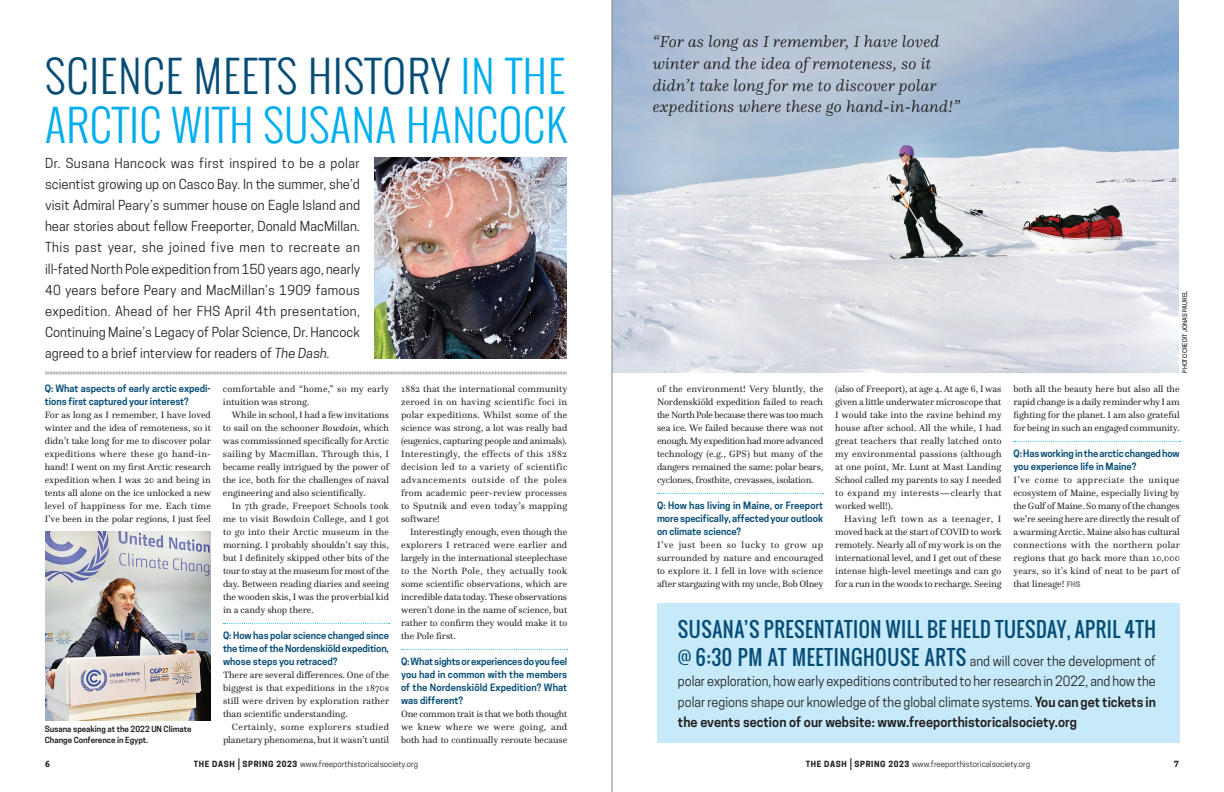
<style>
.page{position:relative;width:1224px;height:792px;background:#fff}
.page>*{position:absolute;margin:0;border:0;box-sizing:border-box;transform-origin:0 0}
.t1{font:300 43.8px/48.8px "Oswald";letter-spacing:.02em;color:#00aeef}
.t2{font:20.2px "Oswald";letter-spacing:.025em;color:#064d76;scale:.96 1}
.t3{font:italic 300 16.6px/21.7px "Questa";letter-spacing:.01em;color:#231f20}
.t4{font:13.2px/20.5px "Cooper Hewitt";letter-spacing:.005em;color:#231f20;text-align:justify;scale:.96 1}
.t5{font:13px/21.2px "Cooper Hewitt";letter-spacing:.005em;color:#231f20;text-align:justify}
.t6{font:9.5px/13px "Questa";color:#231f20;text-align:justify}
.t7{font:600 9.5px/13px "Cooper Hewitt";color:#064d76;text-align:justify}
.t8{font:9.5px/13px "Questa";letter-spacing:.02em;color:#231f20}
.t9{font:8px "Cooper Hewitt";color:#231f20}
.t10{font:600 8px/11.5px "Cooper Hewitt";color:#231f20}
.t11{font:700 8px "Cooper Hewitt";color:#231f20}
.t12{font:500 6px "Cooper Hewitt";letter-spacing:.01em;color:#231f20}
.s1{color:#064d76}
.s2{font-style:italic}
.s3{font-family:"Cooper Hewitt";font-weight:700;font-size:7.5px;color:#808285}
.s4{font-family:"Oswald";font-weight:300;font-size:20.2px;color:#064d76}
.s5{font-family:"Oswald";font-size:20.2px;color:#064d76}
.s6{font-weight:600}
.s7{font-weight:700}
.s8{font-size:15px}
</style>
<div class="page">
<svg style="left:224px;top:623px;width:166px;height:1px"></svg>
<svg style="left:402px;top:649px;width:166px;height:1px"></svg>
<img style="left:613px;top:0;width:566px;height:373px">
<img style="left:45px;top:532px;width:166px;height:188px">
<img style="left:374px;top:158px;width:192px;height:200px">
<svg style="left:45px;top:371px;width:522px;height:4px;background:#d3d3d5"></svg>
<svg style="left:658px;top:493px;width:166px;height:1px"></svg>
<svg style="left:1014px;top:441px;width:166px;height:1px"></svg>
<div style="left:657px;top:604px;width:523px;height:139px;background:#c6eafa"></div>
<hr style="left:612px;top:0;width:1px;height:792px;background:#808285">
<h1 class="t1" style="left:45px;top:51px;width:523px"><span class="s1">SCIENCE MEETS HISTORY</span> IN THE<br>ARCTIC WITH SUSANA HANCOCK</h1>
<p class="t5" style="left:45px;top:152px;width:317px">Dr. Susana Hancock was first inspired to be a polar scientist growing up on Casco Bay. In the summer, she’d visit Admiral Peary’s summer house on Eagle Island and hear stories about fellow Freeporter, Donald MacMillan.<br>This past year, she joined five men to recreate an ill-fated North Pole expedition from 150 years ago, nearly 40 years before Peary and MacMillan’s 1909 famous expedition. Ahead of her FHS April 4th presentation, Continuing Maine’s Legacy of Polar Science, Dr. Hancock agreed to a brief interview for readers of <span class="s2">The Dash.</span></p>
<p class="t7" style="left:45px;top:382px;width:168px">Q: What aspects of early arctic expedi&shy;tions first captured your interest?</p>
<p class="t6" style="left:45px;top:408px;width:168px">For as long as I remember, I have loved winter and the idea of remoteness, so it didn’t take long for me to discover polar expeditions where these go hand-in&shy;hand! I went on my first Arctic research expedition when I was 20 and being in tents all alone on the ice unlocked a new level of happiness for me. Each time I’ve been in the polar regions, I just feel</p>
<p class="t10" style="left:45px;top:723px;width:148px">Susana speaking at the 2022 UN Climate<br>Change Conference in Egypt.</p>
<p class="t8" style="left:223px;top:382px;width:168px">comfortable and “home,” so my early intuition was strong.</p>
<p class="t6" style="left:223px;top:408px;width:168px;text-indent:9px">While in school, I had a few invitations to sail on the schooner <span class="s2">Bowdoin</span>, which was commissioned specifically for Arctic sailing by Macmillan. Through this, I became really intrigued by the power of the ice, both for the challenges of naval engineering and also scientifically.</p>
<p class="t6" style="left:223px;top:499px;width:168px;text-indent:9px">In 7th grade, Freeport Schools took me to visit Bowdoin College, and I got to go into their Arctic museum in the morning. I probably shouldn’t say this, but I definitely skipped other bits of the tour to stay at the museum for most of the day. Between reading diaries and seeing the wooden skis, I was the proverbial kid in a candy shop there.</p>
<p class="t7" style="left:223px;top:629px;width:168px">Q: How has polar science changed since the time of the Nordenskiöld expedition, whose steps you retraced?</p>
<p class="t6" style="left:223px;top:668px;width:168px">There are several differences. One of the biggest is that expeditions in the 1870s still were driven by exploration rather than scientific understanding.</p>
<p class="t6" style="left:223px;top:720px;width:168px;text-align:right">Certainly, some explorers studied planetary phenomena, but it wasn’t until</p>
<p class="t6" style="left:401px;top:382px;width:168px">1882 that the international community zeroed in on having scientific foci in polar expeditions. Whilst some of the science was strong, a lot was really bad (eugenics, capturing people and animals).<br>Interestingly, the effects of this 1882 decision led to a variety of scientific advancements outside of the poles from academic peer-review processes to Sputnik and even today’s mapping software!</p>
<p class="t6" style="left:401px;top:525px;width:168px;text-indent:9px">Interestingly enough, even though the explorers I retraced were earlier and largely in the international steeplechase to the North Pole, they actually took some scientific observations, which are incredible data today. These observations weren’t done in the name of science, but rather to confirm they would make it to the Pole first.</p>
<p class="t7" style="left:401px;top:655px;width:168px">Q: What sights or experiences do you feel you had in common with the members of the Nordenskiöld Expedition? What was different?</p>
<p class="t6" style="left:401px;top:707px;width:168px">One common trait is that we both thought we knew where we were going, and both had to continually reroute because</p>
<h3 class="t3" style="left:653px;top:31px;width:309px">“For as long as I remember, I have loved winter and the idea of remoteness, so it didn’t take long for me to discover polar expeditions where these go hand-in-hand!”</h3>
<p class="t6" style="left:657px;top:382px;width:168px">of the environment! Very bluntly, the Nordenskiöld expedition failed to reach the North Pole because there was too much sea ice. We failed because there was not enough. My expedition had more advanced technology (e.g., GPS) but many of the dangers remained the same: polar bears, cyclones, frostbite, crevasses, isolation.</p>
<p class="t7" style="left:657px;top:499px;width:168px">Q: How has living in Maine, or Freeport more specifically, affected your outlook on climate science?</p>
<p class="t6" style="left:657px;top:538px;width:168px">I’ve just been so lucky to grow up surrounded by nature and encouraged to explore it. I fell in love with science after stargazing with my uncle, Bob Olney</p>
<p class="t6" style="left:835px;top:382px;width:168px">(also of Freeport), at age 4. At age 6, I was given a little underwater microscope that I would take into the ravine behind my house after school. All the while, I had great teachers that really latched onto my environmental passions (although at one point, Mr. Lunt at Mast Landing School called my parents to say I needed to expand my interests—clearly that worked well!).</p>
<p class="t6" style="left:835px;top:512px;width:168px;text-indent:9px">Having left town as a teenager, I moved back at the start of COVID to work remotely. Nearly all of my work is on the international level, and I get out of these intense high-level meetings and can go for a run in the woods to recharge. Seeing</p>
<p class="t12" style="left:1181px;top:373px;width:83px;rotate:-90deg">PHOTO CREDIT JONAS PAUREL</p>
<p class="t6" style="left:1013px;top:382px;width:168px">both all the beauty here but also all the rapid change is a daily reminder why I am fighting for the planet. I am also grateful for being in such an engaged community.</p>
<p class="t7" style="left:1013px;top:447px;width:168px">Q: Has working in the arctic changed how you experience life in Maine?</p>
<p class="t6" style="left:1013px;top:473px;width:168px">I’ve come to appreciate the unique ecosystem of Maine, especially living by the Gulf of Maine. So many of the changes we’re seeing here are directly the result of a warming Arctic. Maine also has cultural connections with the northern polar regions that go back more than 10,000 years, so it’s kind of neat to be part of that lineage! <span class="s3">FHS</span></p>
<h2 class="t2" style="left:678px;top:614px;width:499px">SUSANA’S PRESENTATION WILL BE HELD TUESDAY, APRIL 4TH</h2>
<p class="t4" style="left:678px;top:651px;width:499px"><span class="s4">@</span> <span class="s5">6:30 PM AT MEETINGHOUSE ARTS</span> and will cover the development of polar exploration, how early expeditions contributed to her research in 2022, and how the polar regions shape our knowledge of the global climate systems. <span class="s6">You can get tickets in the events section of our website: www.freeporthistoricalsociety.org</span></p>
<p class="t11" style="left:45px;top:759px;width:6px">6</p>
<p class="t9" style="left:194px;top:759px;width:226px"><span class="s7">THE DASH</span> <span class="s8">|</span> <span class="s7">SPRING 2023</span> www.freeporthistoricalsociety.org</p>
<p class="t9" style="left:806px;top:759px;width:226px"><span class="s7">THE DASH</span> <span class="s8">|</span> <span class="s7">SPRING 2023</span> www.freeporthistoricalsociety.org</p>
<p class="t11" style="left:1174px;top:759px;width:6px">7</p>
</div>
